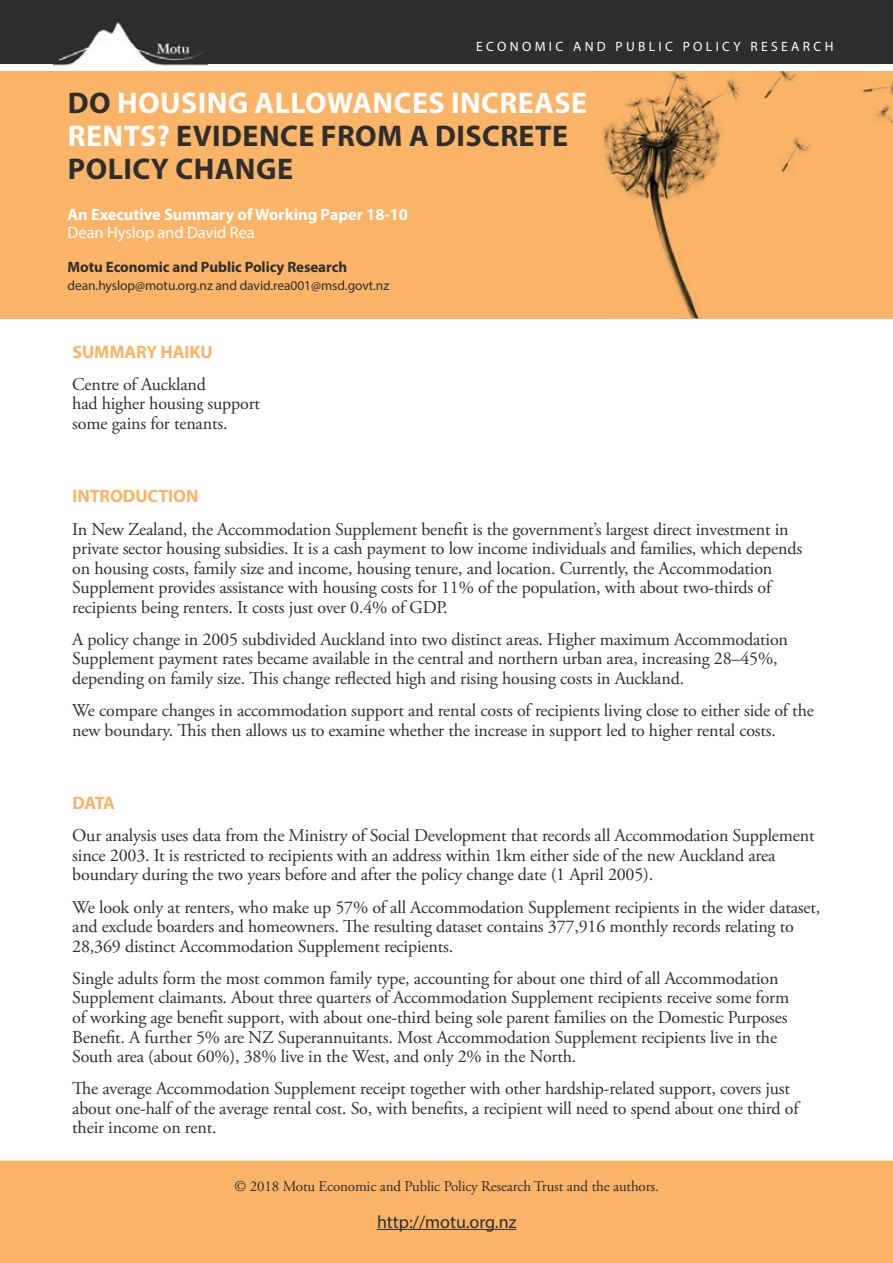
<style>
.page{position:relative;width:893px;height:1263px;background:#fff}
.page>*{position:absolute;margin:0;border:0;box-sizing:border-box;transform-origin:0 0}
.t1{font:700 30px "Myriad Pro";letter-spacing:.015em;color:#2d2e2e}
.t2{font:700 30px "Myriad Pro";letter-spacing:.015em;color:#fff}
.body{font:18px/19.5px "Adobe Garamond Pro";letter-spacing:-.01em;color:#2d2e2e}
.body-2{font:700 18px "Myriad Pro";letter-spacing:-.005em;color:#f9b469}
.t3{font:18px "Myriad Pro";color:#2d2e2e}
.t4{font:700 16.5px "Myriad Pro";letter-spacing:-.005em;color:#fff}
.t5{font:16.5px "Myriad Pro";letter-spacing:-.005em;color:#fff}
.t6{font:15px "Adobe Garamond Pro";letter-spacing:-.01em;color:#2d2e2e}
.t7{font:700 15px "Myriad Pro";letter-spacing:-.005em;color:#2d2e2e}
.t8{font:13.5px "Myriad Pro";letter-spacing:-.005em;color:#2d2e2e}
.t9{font:13.5px "Myriad Pro";letter-spacing:.25em;color:#fff}
.s1{color:#2d2e2e}
.s2{color:#fff}
</style>
<div class="page">
<div style="left:0;top:1160px;width:893px;height:103px;background:#f9b469"></div>
<hr style="left:377px;top:1229px;width:139px;height:1px;background:#2d2e2e">
<div style="left:0;top:0;width:893px;height:64px;background:#2d2e2e"></div>
<img style="left:53px;top:22px;width:154px;height:44px">
<div style="left:0;top:71px;width:86px;height:248px;background:#fbb468"></div>
<div style="left:86px;top:71px;width:807px;height:248px;background:#fbb468"></div>
<p class="t9" style="left:476px;top:38px;width:359px">ECONOMIC AND PUBLIC POLICY RESEARCH</p>
<p class="t2" style="left:68px;top:83px;width:521px"><span class="s1">DO</span> HOUSING ALLOWANCES INCREASE</p>
<p class="t1" style="left:68px;top:116px;width:502px"><span class="s2">RENTS?</span> EVIDENCE FROM A DISCRETE</p>
<p class="t1" style="left:68px;top:149px;width:227px">POLICY CHANGE</p>
<p class="t4" style="left:68px;top:203px;width:342px">An Executive Summary of Working Paper 18-10</p>
<p class="t5" style="left:68px;top:222px;width:189px">Dean Hyslop and David Rea</p>
<p class="t7" style="left:68px;top:257px;width:281px">Motu Economic and Public Policy Research</p>
<p class="t8" style="left:68px;top:277px;width:323px">dean.hyslop@motu.org.nz and david.rea001@msd.govt.nz</p>
<p class="body-2" style="left:72px;top:340px;width:142px">SUMMARY HAIKU</p>
<p class="body" style="left:72px;top:375px;width:189px">Centre of Auckland<br>had higher housing support some gains for tenants.</p>
<p class="body-2" style="left:72px;top:485px;width:128px">INTRODUCTION</p>
<p class="body" style="left:72px;top:520px;width:731px">In New Zealand, the Accommodation Supplement benefit is the government’s largest direct investment in private sector housing subsidies. It is a cash payment to low income individuals and families, which depends on housing costs, family size and income, housing tenure, and location. Currently, the Accommodation Supplement provides assistance with housing costs for 11% of the population, with about two-thirds of recipients being renters. It costs just over 0.4% of GDP.</p>
<p class="body" style="left:72px;top:630px;width:717px">A policy change in 2005 subdivided Auckland into two distinct areas. Higher maximum Accommodation<br>Supplement payment rates became available in the central and northern urban area, increasing 28–45%, depending on family size. This change reflected high and rising housing costs in Auckland.</p>
<p class="body" style="left:72px;top:701px;width:743px">We compare changes in accommodation support and rental costs of recipients living close to either side of the new boundary. This then allows us to examine whether the increase in support led to higher rental costs.</p>
<p class="body-2" style="left:72px;top:791px;width:44px">DATA</p>
<p class="body" style="left:72px;top:827px;width:744px">Our analysis uses data from the Ministry of Social Development that records all Accommodation Supplement since 2003. It is restricted to recipients with an address within 1km either side of the new Auckland area boundary during the two years before and after the policy change date (1 April 2005).</p>
<p class="body" style="left:72px;top:898px;width:749px">We look only at renters, who make up 57% of all Accommodation Supplement recipients in the wider dataset, and exclude boarders and homeowners. The resulting dataset contains 377,916 monthly records relating to<br>28,369 distinct Accommodation Supplement recipients.</p>
<p class="body" style="left:72px;top:969px;width:718px">Single adults form the most common family type, accounting for about one third of all Accommodation Supplement claimants. About three quarters of Accommodation Supplement recipients receive some form of working age benefit support, with about one-third being sole parent families on the Domestic Purposes Benefit. A further 5% are NZ Superannuitants. Most Accommodation Supplement recipients live in the South area (about 60%), 38% live in the West, and only 2% in the North.</p>
<p class="body" style="left:72px;top:1079px;width:728px">The average Accommodation Supplement receipt together with other hardship-related support, covers just about one-half of the average rental cost. So, with benefits, a recipient will need to spend about one third of their income on rent.</p>
<p class="t6" style="left:234px;top:1177px;width:426px">© 2018 Motu Economic and Public Policy Research Trust and the authors.</p>
<p class="t3" style="left:377px;top:1210px;width:141px">http://motu.org.nz</p>
</div>
